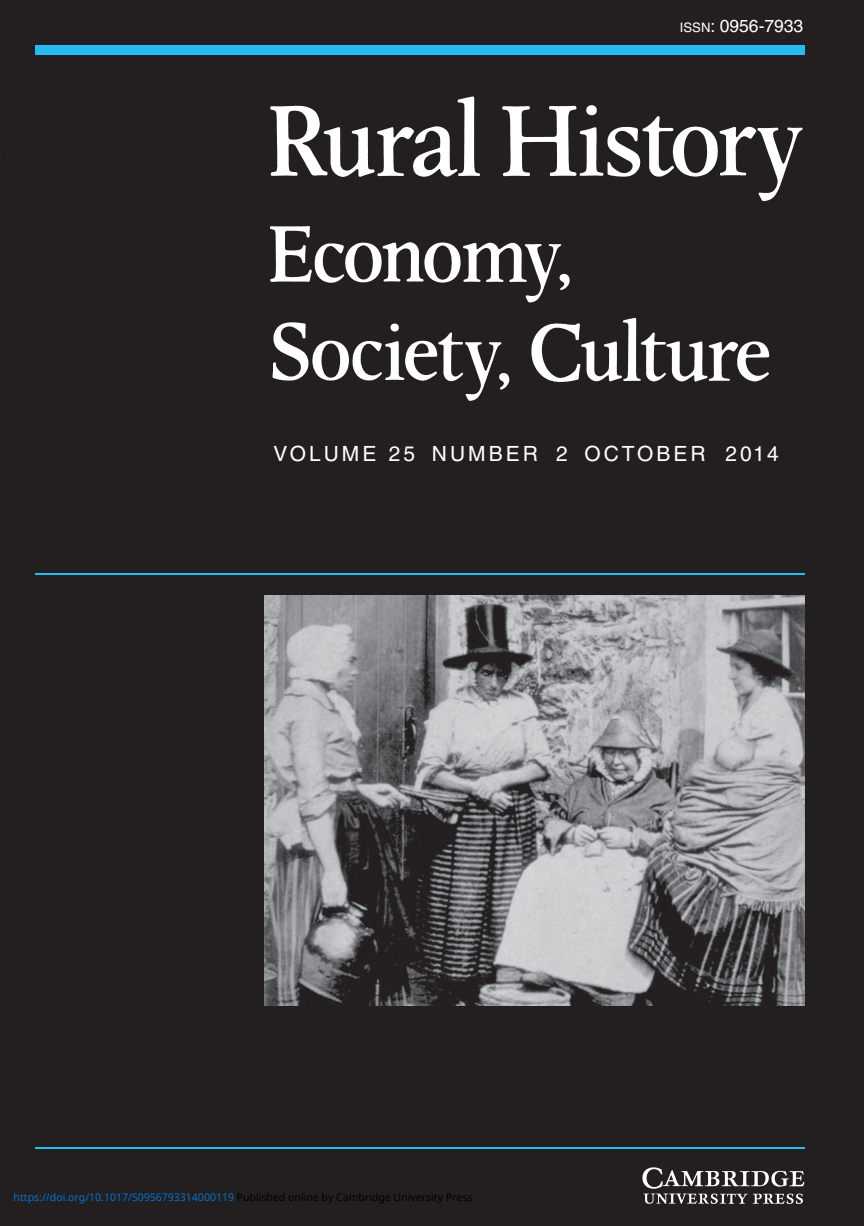
<style>
.page{position:relative;width:864px;height:1226px;background:#fff}
.page>*{position:absolute;margin:0;border:0;box-sizing:border-box;transform-origin:0 0}
.t1{font:21px "Helvetica LT Std";letter-spacing:.145em;color:#fff}
.t2{font:17.5px "Helvetica LT Std";color:#fff}
.t3{font:10.5px "Noto Sans";color:#0172cf}
.s1{font-size:13.12px}
.s2{color:#000}
</style>
<div class="page">
<div style="left:0;top:0;width:863px;height:1225px;background:#231f20"></div>
<img style="left:642px;top:1167px;width:163px;height:37px">
<div style="left:35px;top:45px;width:769px;height:10px;background:#25bdef"></div>
<img style="left:264px;top:595px;width:539px;height:409px">
<hr style="left:35px;top:573px;width:769px;height:2px;background:#25bdef">
<hr style="left:35px;top:1146px;width:769px;height:2px;background:#25bdef">
<img style="left:270px;top:96px;width:533px;height:305px">
<h2 class="t2" style="left:679px;top:19px;width:125px"><span class="s1">ISSN</span>: 0956-7933</h2>
<h1 class="t1" style="left:273px;top:446px;width:506px">VOLUME 25 NUMBER 2 OCTOBER 2014</h1>
<p class="t3" style="left:14px;top:1189px;width:460px">https://doi.org/10.1017/S0956793314000119 <span class="s2">Published online by Cambridge University Press</span></p>
</div>
